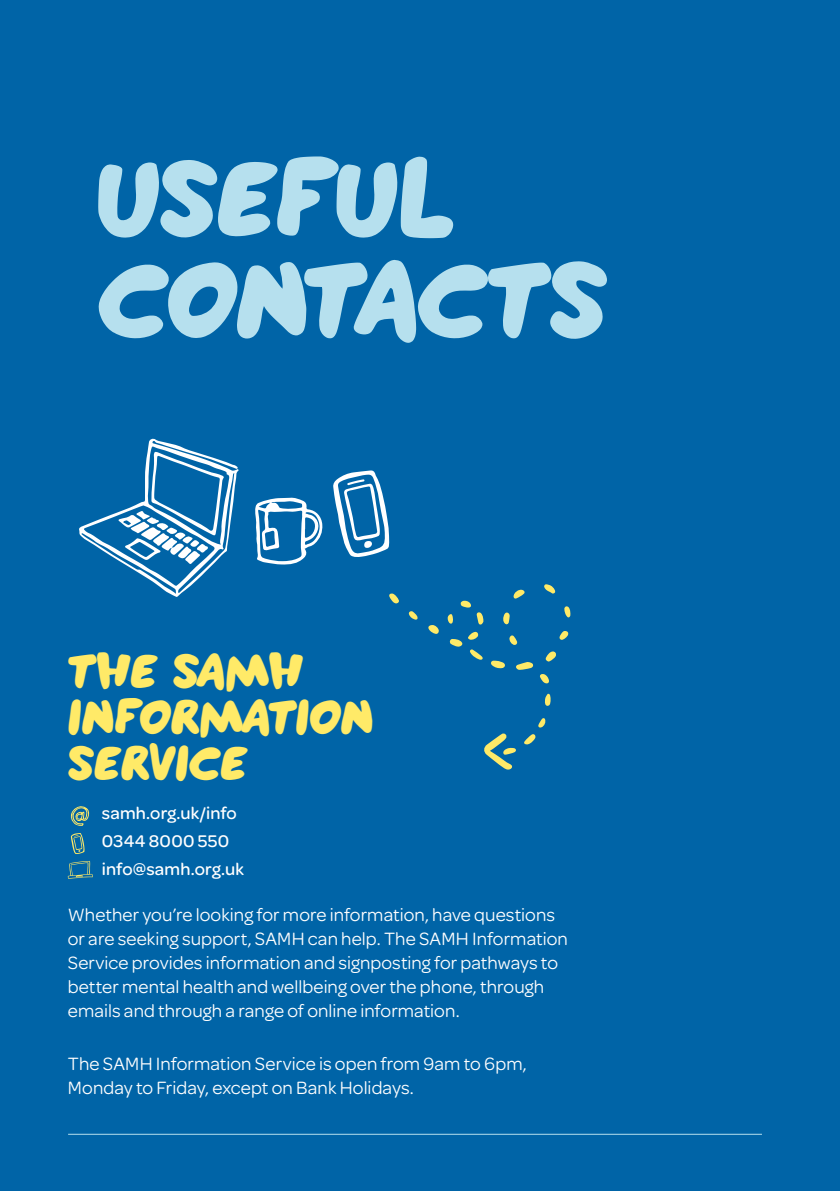
<style>
.page{position:relative;width:840px;height:1191px;background:#fff}
.page>*{position:absolute;margin:0;border:0;box-sizing:border-box;transform-origin:0 0}
.t1{font:107px/101.4px "SAMH";letter-spacing:-.035em;color:#b6e0ee}
.t2{font:48px/46px "SAMH";letter-spacing:-.02em;color:#ffea68}
.t3{font:19px/24px "Omnes";letter-spacing:.005em;color:#fff}
.t4{font:500 18px/27.6px "Omnes";letter-spacing:.01em;color:#fff}
</style>
<div class="page">
<div style="left:0;top:0;width:839px;height:1191px;background:#0064a7"></div>
<svg style="left:79px;top:438px;width:159px;height:159px"></svg>
<svg style="left:255px;top:497px;width:67px;height:67px"></svg>
<svg style="left:333px;top:470px;width:56px;height:87px"></svg>
<svg style="left:516px;top:662px;width:17px;height:8px"></svg>
<svg style="left:491px;top:660px;width:13px;height:8px"></svg>
<svg style="left:545px;top:651px;width:11px;height:11px"></svg>
<svg style="left:524px;top:734px;width:11px;height:10px"></svg>
<svg style="left:428px;top:625px;width:11px;height:9px"></svg>
<svg style="left:513px;top:589px;width:12px;height:10px"></svg>
<svg style="left:389px;top:593px;width:10px;height:10px"></svg>
<svg style="left:484px;top:733px;width:32px;height:37px"></svg>
<svg style="left:544px;top:584px;width:11px;height:10px"></svg>
<svg style="left:503px;top:612px;width:6px;height:12px"></svg>
<svg style="left:539px;top:674px;width:10px;height:10px"></svg>
<svg style="left:545px;top:693px;width:5px;height:13px"></svg>
<svg style="left:449px;top:631px;width:34px;height:28px"></svg>
<svg style="left:460px;top:600px;width:23px;height:24px"></svg>
<svg style="left:559px;top:631px;width:9px;height:9px"></svg>
<svg style="left:509px;top:635px;width:8px;height:10px"></svg>
<svg style="left:564px;top:606px;width:6px;height:12px"></svg>
<svg style="left:408px;top:611px;width:9px;height:9px"></svg>
<svg style="left:538px;top:718px;width:8px;height:9px"></svg>
<svg style="left:447px;top:614px;width:6px;height:10px"></svg>
<svg style="left:71px;top:806px;width:18px;height:20px"></svg>
<svg style="left:71px;top:833px;width:13px;height:21px"></svg>
<svg style="left:68px;top:861px;width:25px;height:18px"></svg>
<hr style="left:68px;top:1133px;width:693px;height:1px;background:#b6e0ee">
<h1 class="t1" style="left:96px;top:153px;width:513px">USEFUL<br>CONTACTS</h1>
<h2 class="t2" style="left:68px;top:650px;width:307px">THE SAMH<br>INFORMATION<br>SERVICE</h2>
<p class="t4" style="left:102px;top:798px;width:143px">samh.org.uk/info<br>0344 8000 550 info@samh.org.uk</p>
<p class="t3" style="left:68px;top:902px;width:501px">Whether you’re looking for more information, have questions or are seeking support, SAMH can help. The SAMH Information Service provides information and signposting for pathways to better mental health and wellbeing over the phone, through emails and through a range of online information.</p>
<p class="t3" style="left:68px;top:1050px;width:460px">The SAMH Information Service is open from 9am to 6pm,<br>Monday to Friday, except on Bank Holidays.</p>
</div>
